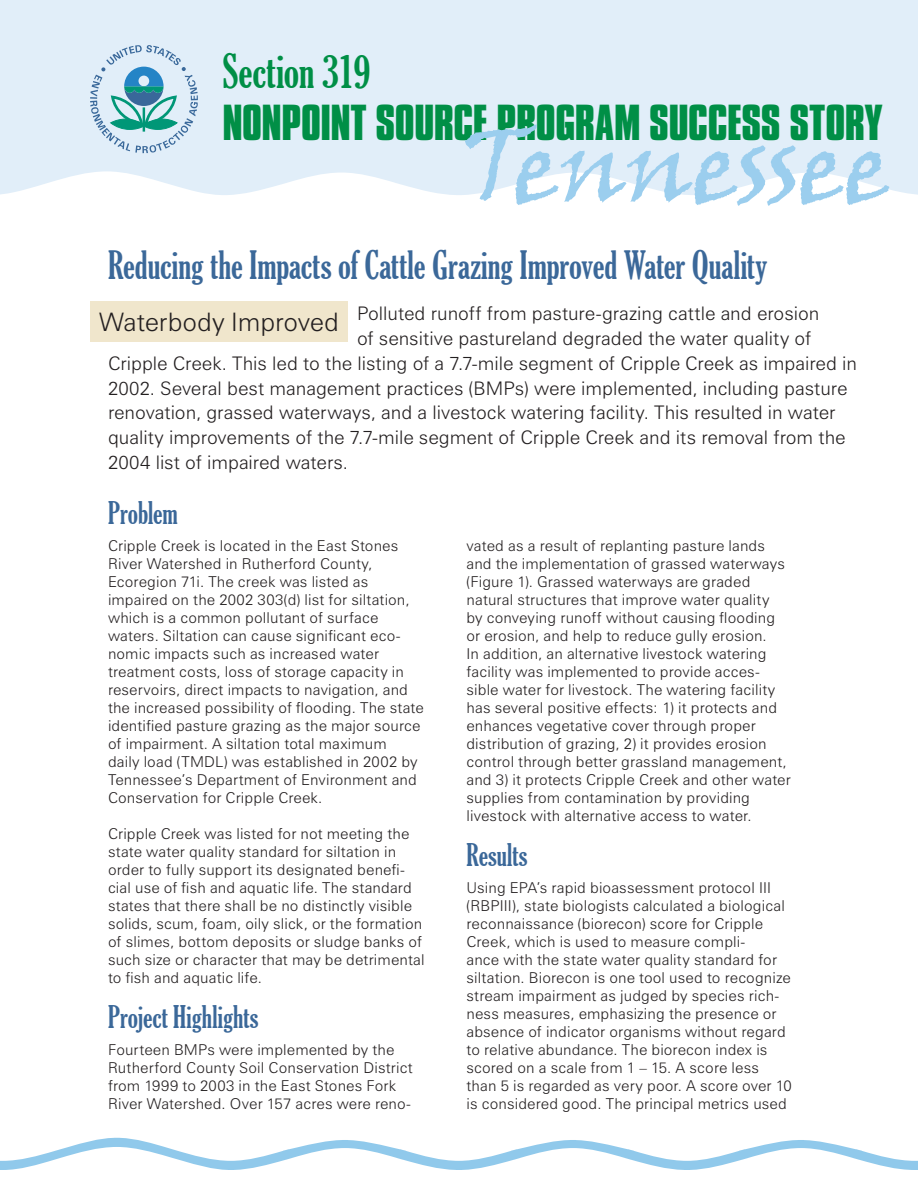
<style>
.page{position:relative;width:918px;height:1188px;background:#fff}
.page>*{position:absolute;margin:0;border:0;box-sizing:border-box;transform-origin:0 0}
.t1{font:105px "Viner Hand ITC";letter-spacing:-.015em;color:#9bceee}
.t2{font:extra-condensed 45px "Gloucester";letter-spacing:-.005em;color:#008f46}
.t3{font:700 43.5px "Compacta BT";letter-spacing:-.01em;color:#008f46}
.t4{font:extra-condensed 37.5px "Gloucester";color:#3b6899}
.t5{font:extra-condensed 30px "Gloucester";color:#3b6899}
.t6{font:300 25.5px "Zurich BT";letter-spacing:-.005em;color:#231f20}
.t7{font:300 18.75px "Zurich BT";color:#231f20}
.t8{font:300 15px/18px "Zurich BT";letter-spacing:.01em;color:#231f20}
</style>
<div class="page">
<svg style="left:0;top:1138px;width:918px;height:32px"></svg>
<div style="left:0;top:0;width:918px;height:195px;background:#e1eef9"></div>
<svg style="left:90px;top:45px;width:108px;height:108px;background:#afd1df"></svg>
<div style="left:90px;top:302px;width:258px;height:40px;background:#f0e6cc"></div>
<h2 class="t2" style="left:222px;top:45px;width:150px">Section 319</h2>
<h3 class="t3" style="left:222px;top:96px;width:661px">NONPOINT SOURCE PROGRAM SUCCESS STORY</h3>
<h1 class="t1" style="left:462px;top:100px;width:430px">Tennessee</h1>
<h3 class="t4" style="left:108px;top:244px;width:661px">Reducing the Impacts of Cattle Grazing Improved Water Quality</h3>
<p class="t7" style="left:357px;top:302px;width:464px">Polluted runoff from pasture-grazing cattle and erosion</p>
<p class="t7" style="left:357px;top:327px;width:456px">of sensitive pastureland degraded the water quality of</p>
<p class="t7" style="left:108px;top:352px;width:751px">Cripple Creek. This led to the listing of a 7.7-mile segment of Cripple Creek as impaired in</p>
<p class="t7" style="left:108px;top:377px;width:741px">2002. Several best management practices (BMPs) were implemented, including pasture</p>
<p class="t7" style="left:108px;top:401px;width:729px">renovation, grassed waterways, and a livestock watering facility. This resulted in water</p>
<p class="t7" style="left:108px;top:426px;width:739px">quality improvements of the 7.7-mile segment of Cripple Creek and its removal from the</p>
<p class="t7" style="left:108px;top:451px;width:242px">2004 list of impaired waters.</p>
<h3 class="t6" style="left:99px;top:307px;width:242px">Waterbody Improved</h3>
<h3 class="t5" style="left:108px;top:496px;width:71px">Problem</h3>
<p class="t8" style="left:108px;top:537px;width:317px">Cripple Creek is located in the East Stones River Watershed in Rutherford County, Ecoregion 71i. The creek was listed as impaired on the 2002 303(d) list for siltation, which is a common pollutant of surface waters. Siltation can cause significant eco&shy;nomic impacts such as increased water treatment costs, loss of storage capacity in reservoirs, direct impacts to navigation, and the increased possibility of flooding. The state identified pasture grazing as the major source of impairment. A siltation total maximum<br>daily load (TMDL) was established in 2002 by Tennessee’s Department of Environment and Conservation for Cripple Creek.</p>
<p class="t8" style="left:108px;top:825px;width:318px">Cripple Creek was listed for not meeting the state water quality standard for siltation in order to fully support its designated benefi&shy;cial use of fish and aquatic life. The standard states that there shall be no distinctly visible solids, scum, foam, oily slick, or the formation of slimes, bottom deposits or sludge banks of such size or character that may be detrimental to fish and aquatic life.</p>
<h3 class="t5" style="left:108px;top:1000px;width:152px">Project Highlights</h3>
<p class="t8" style="left:108px;top:1041px;width:306px">Fourteen BMPs were implemented by the Rutherford County Soil Conservation District from 1999 to 2003 in the East Stones Fork River Watershed. Over 157 acres were reno-</p>
<p class="t8" style="left:466px;top:537px;width:326px">vated as a result of replanting pasture lands and the implementation of grassed waterways (Figure 1). Grassed waterways are graded natural structures that improve water quality<br>by conveying runoff without causing flooding or erosion, and help to reduce gully erosion.<br>In addition, an alternative livestock watering facility was implemented to provide acces&shy;sible water for livestock. The watering facility has several positive effects: 1) it protects and enhances vegetative cover through proper distribution of grazing, 2) it provides erosion control through better grassland management, and 3) it protects Cripple Creek and other water supplies from contamination by providing livestock with alternative access to water.</p>
<h3 class="t5" style="left:466px;top:838px;width:63px">Results</h3>
<p class="t8" style="left:466px;top:879px;width:327px">Using EPA’s rapid bioassessment protocol III (RBPIII), state biologists calculated a biological reconnaissance (biorecon) score for Cripple Creek, which is used to measure compli-<br>ance with the state water quality standard for siltation. Biorecon is one tool used to recognize stream impairment as judged by species rich&shy;ness measures, emphasizing the presence or absence of indicator organisms without regard to relative abundance. The biorecon index is scored on a scale from 1 – 15. A score less than 5 is regarded as very poor. A score over 10 is considered good. The principal metrics used</p>
</div>
